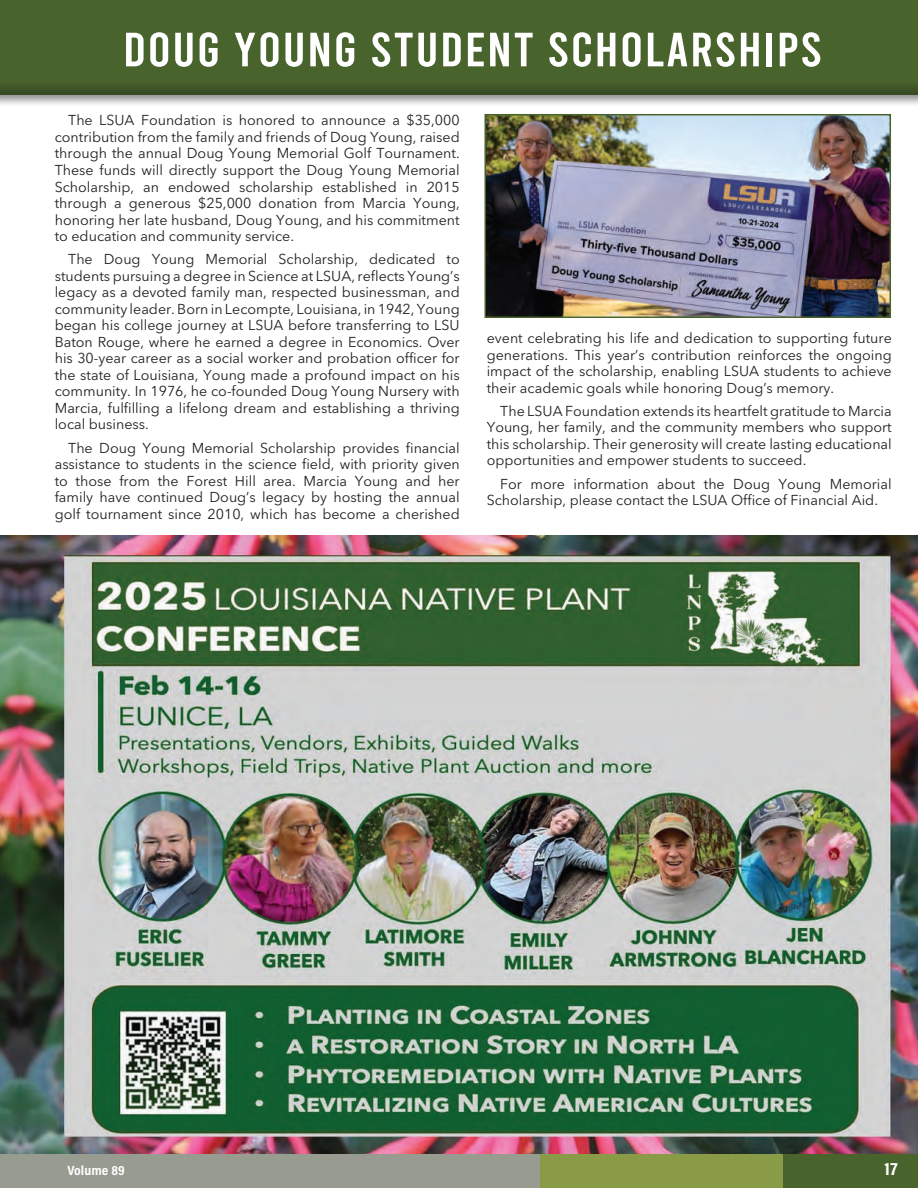
<style>
.page{position:relative;width:918px;height:1188px;background:#fff}
.page>*{position:absolute;margin:0;border:0;box-sizing:border-box;transform-origin:0 0}
.t1{font:48px "Bebas";letter-spacing:.03em;color:#fff;scale:1.1 1}
.t2{font:700 18px "Acumin Pro Cond";color:#fff;scale:1.1 1}
.t3{font:14.25px/16.5px "Avenir Next LT Pro";color:#231f20;text-align:justify}
.t4{font:700 13.5px "Acumin Pro Cond";letter-spacing:.01em;color:#fff;scale:1.1 1}
</style>
<div class="page">
<img style="left:0;top:535px;width:918px;height:619px">
<div style="left:0;top:0;width:918px;height:107px;background:#231f20;opacity:.5"></div>
<div style="left:0;top:0;width:918px;height:96px;background:#231f20;opacity:.4"></div>
<img style="left:487px;top:117px;width:401px;height:198px">
<div style="left:484px;top:114px;width:407px;height:204px;border:2px solid #49632d"></div>
<div style="left:0;top:1154px;width:540px;height:34px;background:#989b90"></div>
<div style="left:540px;top:1154px;width:243px;height:34px;background:#899b47"></div>
<div style="left:783px;top:1154px;width:135px;height:34px;background:#49632d"></div>
<h1 class="t1" style="left:123px;top:26px;width:634px">DOUG YOUNG STUDENT SCHOLARSHIPS</h1>
<p class="t3" style="left:55px;top:112px;width:407px;text-indent:13px">The LSUA Foundation is honored to announce a $35,000 contribution from the family and friends of Doug Young, raised through the annual Doug Young Memorial Golf Tournament.<br>These funds will directly support the Doug Young Memorial Scholarship, an endowed scholarship established in 2015 through a generous $25,000 donation from Marcia Young, honoring her late husband, Doug Young, and his commitment to education and community service.</p>
<p class="t3" style="left:55px;top:251px;width:407px;text-indent:13px">The Doug Young Memorial Scholarship, dedicated to students pursuing a degree in Science at LSUA, reflects Young’s legacy as a devoted family man, respected businessman, and community leader. Born in Lecompte, Louisiana, in 1942, Young began his college journey at LSUA before transferring to LSU Baton Rouge, where he earned a degree in Economics. Over his 30-year career as a social worker and probation officer for the state of Louisiana, Young made a profound impact on his community. In 1976, he co-founded Doug Young Nursery with Marcia, fulfilling a lifelong dream and establishing a thriving local business.</p>
<p class="t3" style="left:55px;top:439px;width:407px;text-indent:13px">The Doug Young Memorial Scholarship provides financial assistance to students in the science field, with priority given to those from the Forest Hill area. Marcia Young and her family have continued Doug’s legacy by hosting the annual golf tournament since 2010, which has become a cherished</p>
<p class="t3" style="left:487px;top:330px;width:407px">event celebrating his life and dedication to supporting future generations. This year’s contribution reinforces the ongoing impact of the scholarship, enabling LSUA students to achieve their academic goals while honoring Doug’s memory.</p>
<p class="t3" style="left:487px;top:403px;width:407px;text-indent:13px">The LSUA Foundation extends its heartfelt gratitude to Marcia Young, her family, and the community members who support this scholarship. Their generosity will create lasting educational opportunities and empower students to succeed.</p>
<p class="t3" style="left:487px;top:475px;width:406px;text-indent:13px">For more information about the Doug Young Memorial<br>Scholarship, please contact the LSUA Office of Financial Aid.</p>
<p class="t4" style="left:67px;top:1162px;width:54px">Volume 89</p>
<p class="t2" style="left:885px;top:1156px;width:13px">17</p>
</div>
